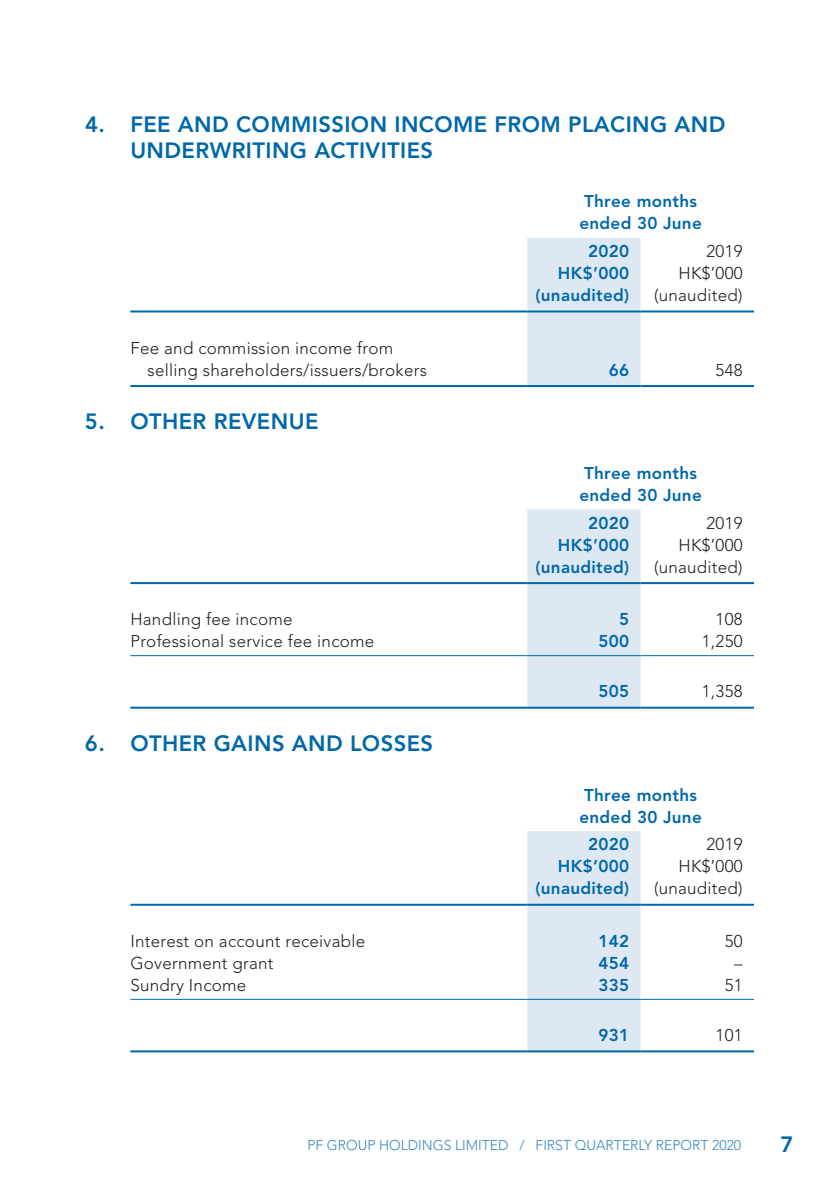
<style>
.page{position:relative;width:839px;height:1191px;background:#fff}
.page>*{position:absolute;margin:0;border:0;box-sizing:border-box;transform-origin:0 0}
.t1{font:800 22px/26px "Avenir LT Std";letter-spacing:.02em;color:#0068a9}
.t2{font:300 17px/22px "Avenir LT Std";letter-spacing:.015em;color:#231f20}
.t3{font:800 17px/22px "Avenir LT Std";letter-spacing:.02em;color:#0068a9}
.t4{font:300 14px "Avenir LT Std";color:#3687bf}
</style>
<div class="page">
<div style="left:527px;top:238px;width:114px;height:147px;background:#dee8f3"></div>
<hr style="left:130px;top:310px;width:397px;height:2px;background:#0068a9">
<hr style="left:527px;top:310px;width:114px;height:2px;background:#0068a9">
<hr style="left:641px;top:310px;width:113px;height:2px;background:#0068a9">
<hr style="left:130px;top:385px;width:397px;height:2px;background:#0068a9">
<hr style="left:527px;top:385px;width:114px;height:2px;background:#0068a9">
<hr style="left:641px;top:385px;width:113px;height:2px;background:#0068a9">
<div style="left:527px;top:509px;width:114px;height:197px;background:#dee8f3"></div>
<hr style="left:130px;top:582px;width:397px;height:2px;background:#0068a9">
<hr style="left:527px;top:582px;width:114px;height:2px;background:#0068a9">
<hr style="left:641px;top:582px;width:113px;height:2px;background:#0068a9">
<hr style="left:130px;top:655px;width:397px;height:1px;background:#0068a9">
<hr style="left:527px;top:655px;width:114px;height:1px;background:#0068a9">
<hr style="left:641px;top:655px;width:113px;height:1px;background:#0068a9">
<hr style="left:130px;top:706px;width:397px;height:2px;background:#0068a9">
<hr style="left:527px;top:706px;width:114px;height:2px;background:#0068a9">
<hr style="left:641px;top:706px;width:113px;height:2px;background:#0068a9">
<div style="left:527px;top:831px;width:114px;height:219px;background:#dee8f3"></div>
<hr style="left:130px;top:903px;width:397px;height:2px;background:#0068a9">
<hr style="left:527px;top:903px;width:114px;height:2px;background:#0068a9">
<hr style="left:641px;top:903px;width:113px;height:2px;background:#0068a9">
<hr style="left:130px;top:998px;width:397px;height:1px;background:#0068a9">
<hr style="left:527px;top:998px;width:114px;height:1px;background:#0068a9">
<hr style="left:641px;top:998px;width:113px;height:1px;background:#0068a9">
<hr style="left:130px;top:1050px;width:397px;height:2px;background:#0068a9">
<hr style="left:527px;top:1050px;width:114px;height:2px;background:#0068a9">
<hr style="left:641px;top:1050px;width:113px;height:2px;background:#0068a9">
<p class="t1" style="left:130px;top:111px;width:597px;text-indent:-45px">4. FEE AND COMMISSION INCOME FROM PLACING AND<br>UNDERWRITING ACTIVITIES</p>
<p class="t3" style="left:579px;top:190px;width:124px">Three months ended 30 June</p>
<p class="t3" style="left:588px;top:240px;width:43px">2020</p>
<p class="t2" style="left:706px;top:240px;width:38px">2019</p>
<p class="t3" style="left:558px;top:262px;width:73px">HK$’000</p>
<p class="t2" style="left:679px;top:262px;width:66px">HK$’000</p>
<p class="t3" style="left:536px;top:284px;width:95px">(unaudited)</p>
<p class="t2" style="left:654px;top:284px;width:90px">(unaudited)</p>
<p class="t2" style="left:148px;top:337px;width:281px;text-indent:-17px">Fee and commission income from selling shareholders/issuers/brokers</p>
<p class="t3" style="left:609px;top:359px;width:22px">66</p>
<p class="t2" style="left:716px;top:359px;width:29px">548</p>
<p class="t1" style="left:85px;top:409px;width:235px">5. OTHER REVENUE</p>
<p class="t3" style="left:579px;top:462px;width:124px">Three months ended 30 June</p>
<p class="t3" style="left:588px;top:512px;width:43px">2020</p>
<p class="t2" style="left:706px;top:512px;width:38px">2019</p>
<p class="t3" style="left:558px;top:534px;width:73px">HK$’000</p>
<p class="t2" style="left:679px;top:534px;width:66px">HK$’000</p>
<p class="t3" style="left:536px;top:556px;width:95px">(unaudited)</p>
<p class="t2" style="left:654px;top:556px;width:90px">(unaudited)</p>
<p class="t2" style="left:130px;top:608px;width:164px">Handling fee income</p>
<p class="t3" style="left:619px;top:608px;width:12px">5</p>
<p class="t2" style="left:716px;top:608px;width:29px">108</p>
<p class="t2" style="left:130px;top:630px;width:245px">Professional service fee income</p>
<p class="t3" style="left:598px;top:630px;width:32px">500</p>
<p class="t2" style="left:702px;top:630px;width:42px">1,250</p>
<p class="t3" style="left:598px;top:680px;width:32px">505</p>
<p class="t2" style="left:702px;top:680px;width:42px">1,358</p>
<p class="t1" style="left:85px;top:730px;width:350px">6. OTHER GAINS AND LOSSES</p>
<p class="t3" style="left:579px;top:783px;width:124px">Three months ended 30 June</p>
<p class="t3" style="left:588px;top:833px;width:43px">2020</p>
<p class="t2" style="left:706px;top:833px;width:38px">2019</p>
<p class="t3" style="left:558px;top:855px;width:73px">HK$’000</p>
<p class="t2" style="left:679px;top:855px;width:66px">HK$’000</p>
<p class="t3" style="left:536px;top:877px;width:95px">(unaudited)</p>
<p class="t2" style="left:654px;top:877px;width:90px">(unaudited)</p>
<p class="t2" style="left:130px;top:930px;width:236px">I nterest on account receivable</p>
<p class="t3" style="left:598px;top:930px;width:32px">142</p>
<p class="t2" style="left:725px;top:930px;width:19px">50</p>
<p class="t2" style="left:130px;top:952px;width:145px">Government grant</p>
<p class="t3" style="left:598px;top:952px;width:32px">454</p>
<p class="t2" style="left:734px;top:952px;width:10px">–</p>
<p class="t2" style="left:130px;top:974px;width:118px">Sundry I ncome</p>
<p class="t3" style="left:598px;top:974px;width:32px">335</p>
<p class="t2" style="left:725px;top:974px;width:19px">51</p>
<p class="t3" style="left:598px;top:1024px;width:32px">931</p>
<p class="t2" style="left:716px;top:1024px;width:29px">101</p>
<p class="t4" style="left:307px;top:1136px;width:435px">PF Group Holdings Limited / First Quarterly Report 2020</p>
<p class="t1" style="left:780px;top:1131px;width:15px">7</p>
</div>
